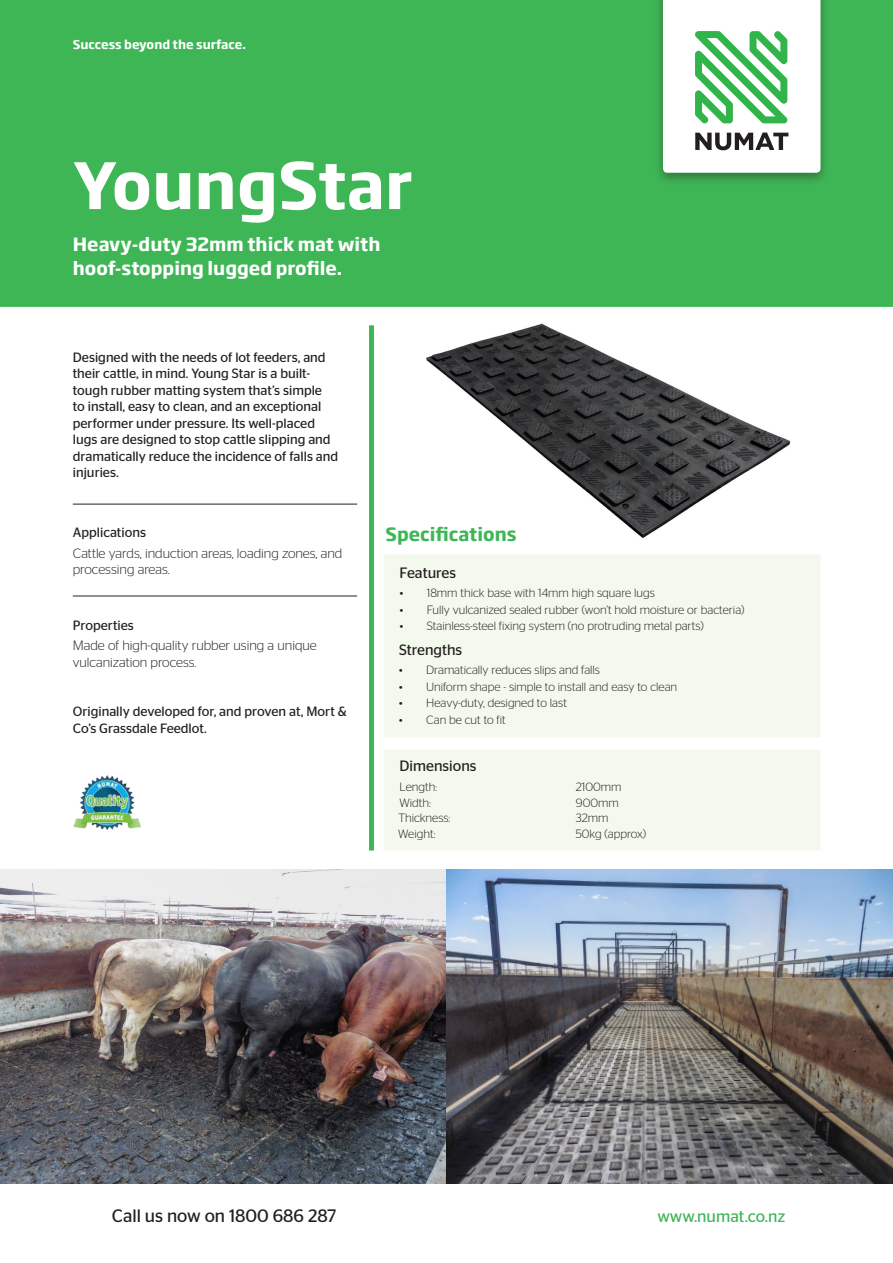
<style>
.page{position:relative;width:893px;height:1263px;background:#fff}
.page>*{position:absolute;margin:0;border:0;box-sizing:border-box;transform-origin:0 0}
.t1{font:700 63px "Soho Gothic Pro";color:#fff}
.t2{font:700 18px "Soho Gothic Pro";color:#fff}
.t3{font:18px "Stag Sans";color:#231f20}
.t4{font:700 18px "Soho Gothic Pro";color:#3eb656}
.t5{font:16.5px "Stag Sans";color:#3eb656}
.t6{font:15px "Stag Sans";color:#231f20}
.t7{font:13.5px/16.5px "Stag Sans";color:#231f20}
.t8{font:300 13.5px/16.5px "Stag Sans";color:#231f20}
.t9{font:300 12px "Stag Sans";color:#231f20}
.t10{font:700 12px "Soho Gothic Pro";color:#fff}
</style>
<div class="page">
<div style="left:1px;top:1px;width:891px;height:305px;background:#3eb656"></div>
<div style="left:0;top:0;width:893px;height:307px;border:2px solid #3eb656"></div>
<img style="left:0;top:869px;width:893px;height:314px">
<div style="left:369px;top:325px;width:5px;height:525px;background:#3eb656"></div>
<hr style="left:73px;top:504px;width:284px;height:1px;background:#231f20">
<hr style="left:73px;top:596px;width:284px;height:1px;background:#231f20">
<div style="left:384px;top:750px;width:436px;height:100px;background:#f4f9ed"></div>
<div style="left:384px;top:554px;width:436px;height:183px;background:#f4f9ed"></div>
<div style="left:654px;top:0;width:175px;height:186px;background:#231f20;opacity:.4"></div>
<svg style="left:663px;top:0;width:157px;height:173px;background:#d6ebda"></svg>
<img style="left:73px;top:775px;width:68px;height:55px">
<img style="left:426px;top:323px;width:365px;height:215px">
<p class="t10" style="left:73px;top:35px;width:175px">Success beyond the surface.</p>
<p class="t1" style="left:73px;top:136px;width:341px">YoungStar</p>
<p class="t2" style="left:73px;top:230px;width:309px">Heavy-duty 32mm thick mat with</p>
<p class="t2" style="left:73px;top:254px;width:271px">hoof-stopping lugged profile.</p>
<p class="t7" style="left:73px;top:349px;width:267px">Designed with the needs of lot feeders, and their cattle, in mind. Young Star is a built&shy;tough rubber matting system that’s simple<br>to install, easy to clean, and an exceptional performer under pressure. Its well-placed lugs are designed to stop cattle slipping and dramatically reduce the incidence of falls and injuries.</p>
<p class="t7" style="left:73px;top:524px;width:75px">Applications</p>
<p class="t8" style="left:73px;top:544px;width:271px">Cattle yards, induction areas, loading zones, and processing areas.</p>
<p class="t7" style="left:73px;top:617px;width:63px">Properties</p>
<p class="t8" style="left:73px;top:637px;width:245px">Made of high-quality rubber using a unique vulcanization process.</p>
<p class="t7" style="left:73px;top:703px;width:275px">Originally developed for, and proven at, Mort &amp;<br>Co’s Grassdale Feedlot.</p>
<p class="t4" style="left:385px;top:519px;width:133px">Specifications</p>
<p class="t6" style="left:400px;top:564px;width:58px">Features</p>
<p class="t9" style="left:400px;top:587px;width:257px">• 18mm thick base with 14mm high square lugs</p>
<p class="t9" style="left:400px;top:603px;width:346px">• Fully vulcanized sealed rubber (won’t hold moisture or bacteria)</p>
<p class="t9" style="left:400px;top:620px;width:306px">• Stainless-steel fixing system (no protruding metal parts)</p>
<p class="t6" style="left:399px;top:641px;width:65px">Strengths</p>
<p class="t9" style="left:399px;top:664px;width:202px">• Dramatically reduces slips and falls</p>
<p class="t9" style="left:399px;top:680px;width:279px">• Uniform shape - simple to install and easy to clean</p>
<p class="t9" style="left:399px;top:697px;width:169px">• Heavy-duty, designed to last</p>
<p class="t9" style="left:399px;top:713px;width:108px">• Can be cut to fit</p>
<p class="t6" style="left:400px;top:757px;width:78px">Dimensions</p>
<p class="t9" style="left:400px;top:780px;width:39px">Length:</p>
<p class="t9" style="left:576px;top:780px;width:47px">2100mm</p>
<p class="t9" style="left:400px;top:797px;width:33px">Width:</p>
<p class="t9" style="left:576px;top:797px;width:44px">900mm</p>
<p class="t9" style="left:398px;top:811px;width:53px">Thickness:</p>
<p class="t9" style="left:576px;top:811px;width:34px">32mm</p>
<p class="t9" style="left:398px;top:827px;width:39px">Weight:</p>
<p class="t9" style="left:576px;top:827px;width:72px">50kg (approx)</p>
<p class="t3" style="left:112px;top:1205px;width:226px">Call us now on 1800 686 287</p>
<p class="t5" style="left:657px;top:1207px;width:129px">www.numat.co.nz</p>
</div>
